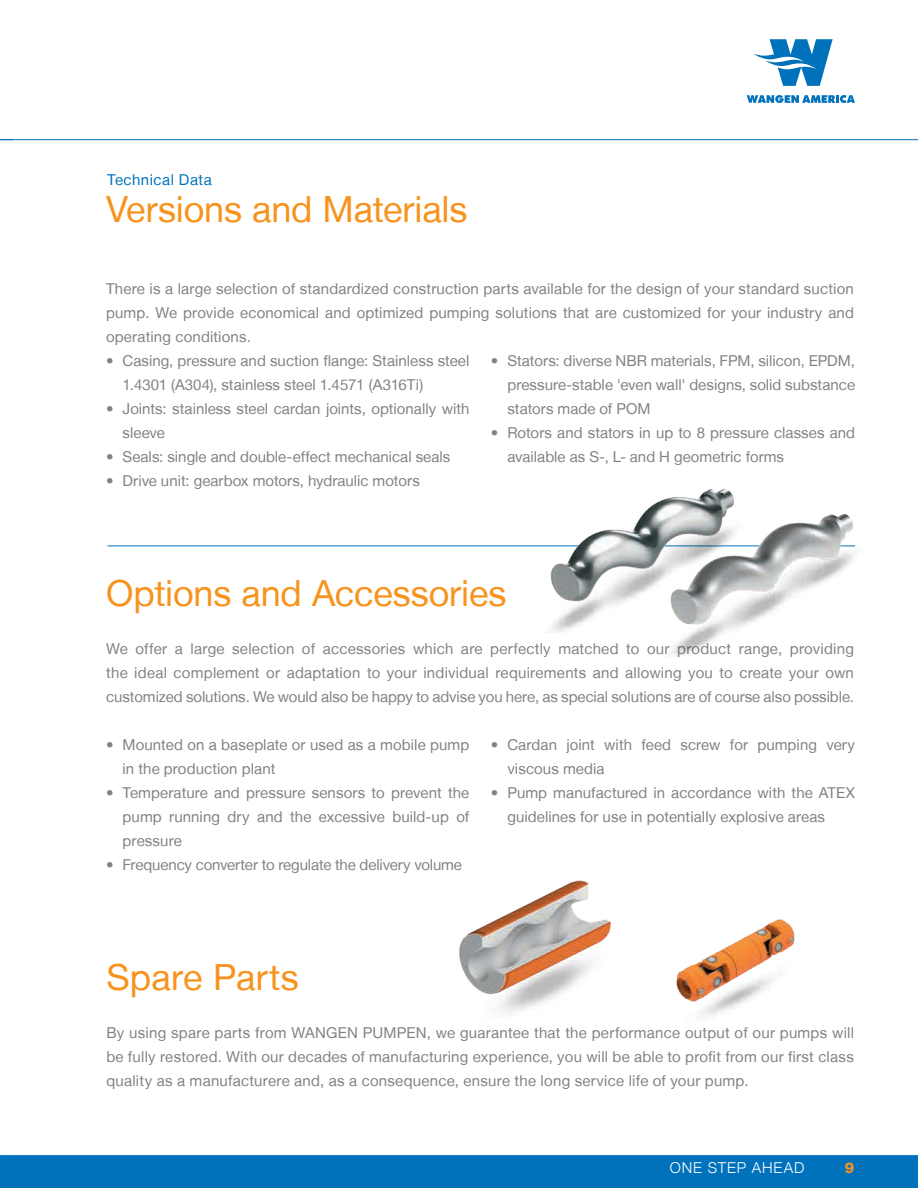
<style>
.page{position:relative;width:918px;height:1188px;background:#fff}
.page>*{position:absolute;margin:0;border:0;box-sizing:border-box;transform-origin:0 0}
.t1{font:36px "Helvetica Neue LT";letter-spacing:-.005em;color:#f7931d}
.t2{font:15px/24px "Helvetica Neue LT";letter-spacing:.005em;color:#808285}
.t3{font:15px "Helvetica Neue LT";letter-spacing:.035em;color:#0072bc}
.t4{font:300 15px "Helvetica Neue LT";letter-spacing:.055em;color:#fff}
.t5{font:800 15px "Helvetica Neue LT";color:#f7931d}
</style>
<div class="page">
<svg style="left:747px;top:95px;width:108px;height:8px"></svg>
<svg style="left:753px;top:39px;width:80px;height:47px"></svg>
<hr style="left:0;top:139px;width:918px;height:1px;background:#0072bc">
<div style="left:0;top:1155px;width:918px;height:33px;background:#0072bc"></div>
<hr style="left:0;top:1154px;width:918px;height:1px;background:#f0f9fd">
<hr style="left:108px;top:546px;width:747px;height:1px;background:#0072bc">
<img style="left:676px;top:919px;width:119px;height:98px">
<img style="left:459px;top:880px;width:153px;height:133px">
<img style="left:670px;top:514px;width:186px;height:142px">
<img style="left:540px;top:489px;width:212px;height:144px">
<p class="t3" style="left:107px;top:171px;width:106px">Technical Data</p>
<h1 class="t1" style="left:106px;top:188px;width:363px">Versions and Materials</h1>
<p class="t2" style="left:106px;top:276px;width:749px;text-align:justify">There is a large selection of standardized construction parts available for the design of your standard suction pump. We provide economical and optimized pumping solutions that are customized for your industry and operating conditions.</p>
<p class="t2" style="left:123px;top:348px;width:348px;text-indent:-16px">• Casing, pressure and suction flange: Stainless steel<br>1.4301 (A304), stainless steel 1.4571 (A316Ti)</p>
<p class="t2" style="left:123px;top:396px;width:348px;text-indent:-16px">• Joints: stainless steel cardan joints, optionally with sleeve</p>
<p class="t2" style="left:106px;top:444px;width:346px">• Seals: single and double-effect mechanical seals</p>
<p class="t2" style="left:106px;top:468px;width:315px">• Drive unit: gearbox motors, hydraulic motors</p>
<p class="t2" style="left:507px;top:348px;width:349px;text-align:justify;text-indent:-16px">• Stators: diverse NBR materials, FPM, silicon, EPDM, pressure-stable 'even wall' designs, solid substance stators made of POM</p>
<p class="t2" style="left:507px;top:420px;width:349px;text-indent:-16px">• Rotors and stators in up to 8 pressure classes and available as S-, L- and H geometric forms</p>
<h1 class="t1" style="left:106px;top:572px;width:402px">Options and Accessories</h1>
<p class="t2" style="left:106px;top:636px;width:749px;text-align:justify">We offer a large selection of accessories which are perfectly matched to our product range, providing the ideal complement or adaptation to your individual requirements and allowing you to create your own customized solutions. We would also be happy to advise you here, as special solutions are of course also possible.</p>
<p class="t2" style="left:123px;top:732px;width:348px;text-indent:-16px">• Mounted on a baseplate or used as a mobile pump in the production plant</p>
<p class="t2" style="left:123px;top:780px;width:348px;text-align:justify;text-indent:-16px">• Temperature and pressure sensors to prevent the pump running dry and the excessive build-up of pressure</p>
<p class="t2" style="left:106px;top:852px;width:357px">• Frequency converter to regulate the delivery volume</p>
<p class="t2" style="left:507px;top:732px;width:349px;text-indent:-16px">• Cardan joint with feed screw for pumping very viscous media</p>
<p class="t2" style="left:507px;top:780px;width:349px;text-indent:-16px">• Pump manufactured in accordance with the ATEX guidelines for use in potentially explosive areas</p>
<h1 class="t1" style="left:106px;top:956px;width:194px">Spare Parts</h1>
<p class="t2" style="left:106px;top:1020px;width:749px;text-align:justify">By using spare parts from WANGEN PUMPEN, we guarantee that the performance output of our pumps will be fully restored. With our decades of manufacturing experience, you will be able to profit from our first class quality as a manufacturere and, as a consequence, ensure the long service life of your pump.</p>
<p class="t4" style="left:670px;top:1158px;width:136px">ONE STEP AHEAD</p>
<p class="t5" style="left:845px;top:1159px;width:11px">9</p>
</div>
